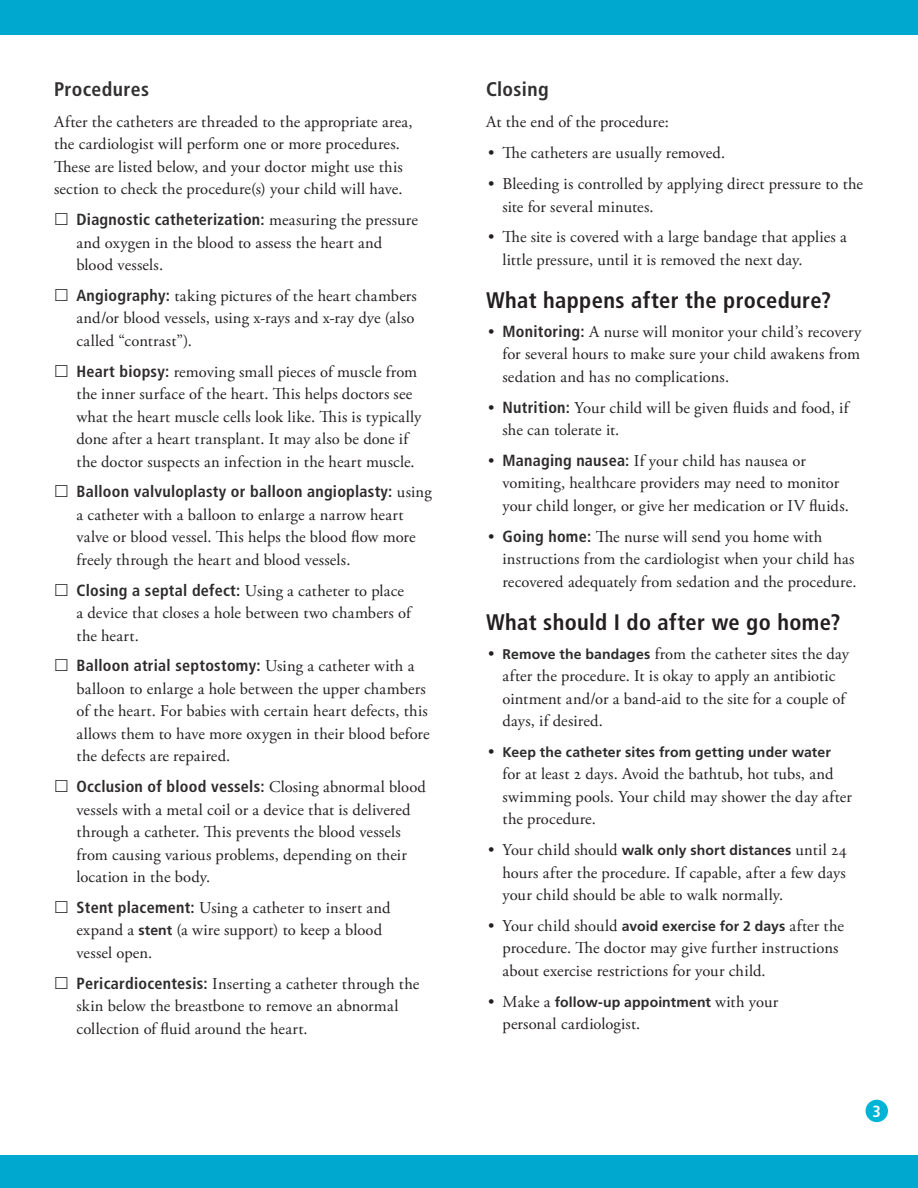
<style>
.page{position:relative;width:918px;height:1188px;background:#fff}
.page>*{position:absolute;margin:0;border:0;box-sizing:border-box;transform-origin:0 0}
.Level_1__h2{font:700 condensed 22.5px "Frutiger LT Std";letter-spacing:.015em;color:#231f20}
.Level_2__h3{font:700 condensed 19.65px "Frutiger LT Std";letter-spacing:.02em;color:#312f30}
.Main__p{font:16.5px/22.5px "Adobe Garamond Pro";letter-spacing:.01em;color:#231f20}
.t1{font:700 condensed 16.2px "Frutiger LT Std";letter-spacing:.015em;color:#2e2b2c}
.t2{font:700 condensed 16.2px "Frutiger LT Std";color:#fff}
.t3{font:700 14.1px "Frutiger LT Std";letter-spacing:.01em;color:#2e2b2c}
.s1{font-family:"Adobe Garamond Pro";font-weight:400;font-stretch:normal;font-size:16.5px;color:#231f20}
.s2{font-family:"Frutiger LT Std";font-weight:700;font-stretch:condensed;font-size:16.2px;color:#2e2b2c}
.s3{font-family:"Frutiger LT Std";font-weight:700;font-size:14.1px;color:#2e2b2c}
.s4{font-family:"Adobe Garamond Pro";font-weight:400;font-size:16.5px;color:#231f20}
</style>
<div class="page">
<div style="left:0;top:0;width:918px;height:35px;background:#00a7cf"></div>
<div style="left:866px;top:1100px;width:22px;height:22px;background:#00b4d6;border-radius:50%"></div>
<div style="left:0;top:1156px;width:918px;height:32px;background:#00a7cf"></div>
<p class="Level_2__h3" style="left:54px;top:77px;width:97px">Procedures</p>
<p class="Main__p" style="left:54px;top:111px;width:360px">After the catheters are threaded to the appropriate area, the cardiologist will perform one or more procedures.<br>These are listed below, and your doctor might use this section to check the procedure(s) your child will have.</p>
<p class="t1" style="left:76px;top:210px;width:343px">Diagnostic catheterization: <span class="s1">measuring the pressure</span></p>
<p class="Main__p" style="left:76px;top:232px;width:307px">and oxygen in the blood to assess the heart and blood vessels.</p>
<p class="Main__p" style="left:76px;top:285px;width:342px"><span class="s2">Angiography:</span> taking pictures of the heart chambers and/or blood vessels, using x-rays and x-ray dye (also called “contrast”).</p>
<p class="Main__p" style="left:76px;top:361px;width:347px"><span class="s2">Heart biopsy:</span> removing small pieces of muscle from the inner surface of the heart. This helps doctors see what the heart muscle cells look like. This is typically done after a heart transplant. It may also be done if the doctor suspects an infection in the heart muscle.</p>
<p class="t1" style="left:76px;top:482px;width:357px">Balloon valvuloplasty or balloon angioplasty: <span class="s1">using</span></p>
<p class="Main__p" style="left:76px;top:504px;width:341px">a catheter with a balloon to enlarge a narrow heart valve or blood vessel. This helps the blood flow more freely through the heart and blood vessels.</p>
<p class="t1" style="left:76px;top:580px;width:329px">Closing a septal defect: <span class="s1">Using a catheter to place</span></p>
<p class="Main__p" style="left:76px;top:602px;width:336px">a device that closes a hole between two chambers of the heart.</p>
<p class="t1" style="left:76px;top:656px;width:339px">Balloon atrial septostomy: <span class="s1">Using a catheter with a</span></p>
<p class="Main__p" style="left:76px;top:678px;width:355px">balloon to enlarge a hole between the upper chambers of the heart. For babies with certain heart defects, this allows them to have more oxygen in their blood before the defects are repaired.</p>
<p class="t1" style="left:76px;top:777px;width:351px">Occlusion of blood vessels: <span class="s1">Closing abnormal blood</span></p>
<p class="Main__p" style="left:76px;top:799px;width:336px">vessels with a metal coil or a device that is delivered through a catheter. This prevents the blood vessels from causing various problems, depending on their location in the body.</p>
<p class="Main__p" style="left:76px;top:897px;width:316px"><span class="s2">Stent placement:</span> Using a catheter to insert and expand a <span class="s3">stent</span> (a wire support) to keep a blood vessel open.</p>
<p class="Main__p" style="left:76px;top:973px;width:344px"><span class="s2">Pericardiocentesis:</span> Inserting a catheter through the skin below the breastbone to remove an abnormal collection of fluid around the heart.</p>
<p class="Level_2__h3" style="left:486px;top:77px;width:64px">Closing</p>
<p class="Main__p" style="left:486px;top:111px;width:184px">At the end of the procedure:</p>
<p class="Main__p" style="left:488px;top:143px;width:239px">• The catheters are usually removed.</p>
<p class="Main__p" style="left:502px;top:173px;width:362px;text-indent:-14px">• Bleeding is controlled by applying direct pressure to the site for several minutes.</p>
<p class="Main__p" style="left:502px;top:227px;width:346px;text-indent:-14px">• The site is covered with a large bandage that applies a little pressure, until it is removed the next day.</p>
<p class="Level_1__h2" style="left:486px;top:287px;width:347px">What happens after the procedure?</p>
<p class="Main__p" style="left:502px;top:321px;width:360px;text-align:justify;text-indent:-14px">• <span class="s2">Monitoring:</span> A nurse will monitor your child’s recovery for several hours to make sure your child awakens from sedation and has no complications.</p>
<p class="Main__p" style="left:502px;top:397px;width:348px;text-indent:-14px">• <span class="s2">Nutrition:</span> Your child will be given fluids and food, if she can tolerate it.</p>
<p class="Main__p" style="left:502px;top:450px;width:348px;text-indent:-14px">• <span class="s2">Managing nausea:</span> If your child has nausea or vomiting, healthcare providers may need to monitor your child longer, or give her medication or IV fluids.</p>
<p class="Main__p" style="left:502px;top:526px;width:356px;text-indent:-14px">• <span class="s2">Going home:</span> The nurse will send you home with instructions from the cardiologist when your child has recovered adequately from sedation and the procedure.</p>
<p class="Level_1__h2" style="left:486px;top:609px;width:356px">What should I do after we go home?</p>
<p class="Main__p" style="left:502px;top:643px;width:348px;text-indent:-14px">• <span class="s3">Remove the bandages</span> from the catheter sites the day after the procedure. It is okay to apply an antibiotic ointment and/or a band‑aid to the site for a couple of days, if desired.</p>
<p class="t3" style="left:488px;top:744px;width:344px"><span class="s4">•</span> Keep the catheter sites from getting under water</p>
<p class="Main__p" style="left:502px;top:764px;width:351px">for at least 2 days. Avoid the bathtub, hot tubs, and swimming pools. Your child may shower the day after the procedure.</p>
<p class="Main__p" style="left:502px;top:839px;width:346px;text-align:justify;text-indent:-14px">• Your child should <span class="s3">walk only short distances</span> until 24 hours after the procedure. If capable, after a few days your child should be able to walk normally.</p>
<p class="Main__p" style="left:502px;top:915px;width:343px;text-indent:-14px">• Your child should <span class="s3">avoid exercise for 2 days</span> after the procedure. The doctor may give further instructions about exercise restrictions for your child.</p>
<p class="t3" style="left:488px;top:993px;width:292px"><span class="s4">• Make a</span> follow-up appointment <span class="s4">with your</span></p>
<p class="Main__p" style="left:502px;top:1013px;width:139px">personal cardiologist.</p>
<p class="t2" style="left:873px;top:1101px;width:10px">3</p>
</div>
